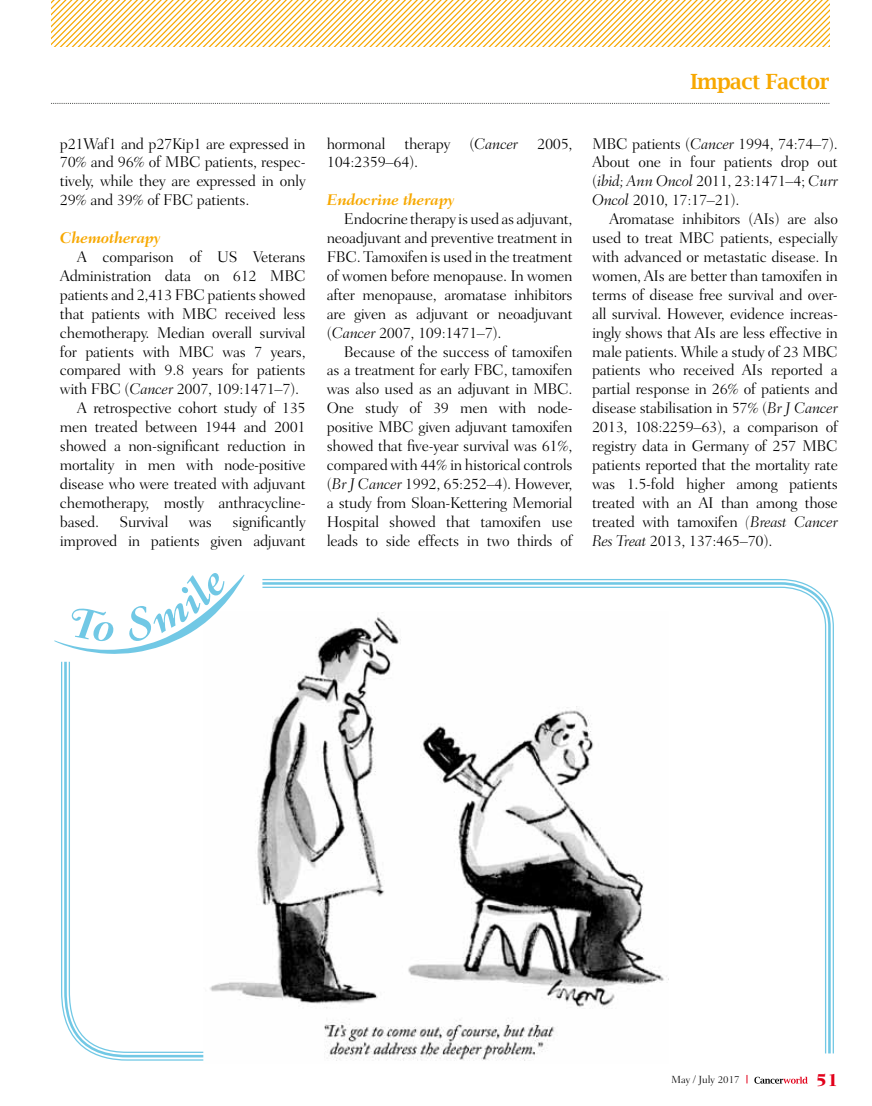
<style>
.page{position:relative;width:872px;height:1106px;background:#fff}
.page>*{position:absolute;margin:0;border:0;box-sizing:border-box;transform-origin:0 0}
.t1{font:600 21px "Lucida Bright";letter-spacing:-.025em;color:#f7a800}
.t2{font:800 18px "Fairfield LH";color:#e2001a}
.t3{font:300 15.75px/18.9px "Fairfield LH";letter-spacing:-.02em;color:#000;text-align:justify}
.t4{font:italic 700 15.75px "Fairfield LH";letter-spacing:-.02em;color:#f7a800}
.t5{font:300 10.5px "Fairfield LH";color:#000}
.s1{font-style:italic}
</style>
<div class="page">
<svg style="left:754px;top:1076px;width:53px;height:7px"></svg>
<svg style="left:51px;top:103px;width:778px;height:1px"></svg>
<svg style="left:51px;top:0;width:778px;height:47px"></svg>
<svg style="left:54px;top:573px;width:190px;height:81px"></svg>
<svg style="left:260px;top:581px;width:572px;height:475px"></svg>
<svg style="left:261px;top:586px;width:566px;height:468px"></svg>
<svg style="left:61px;top:661px;width:143px;height:400px"></svg>
<p class="t3" style="left:60px;top:134px;width:247px">p21Waf1 and p27Kip1 are expressed in 70% and 96% of MBC patients, respec&shy;tively, while they are expressed in only 29% and 39% of FBC patients.</p>
<p class="t4" style="left:60px;top:229px;width:102px">Chemotherapy</p>
<p class="t3" style="left:77px;top:247px;width:230px">A comparison of US Veterans</p>
<p class="t3" style="left:60px;top:266px;width:247px">Administration data on 612 MBC</p>
<p class="t3" style="left:60px;top:285px;width:247px">patients and 2,413 FBC patients showed</p>
<p class="t3" style="left:60px;top:304px;width:247px">that patients with MBC received less</p>
<p class="t3" style="left:60px;top:323px;width:247px">chemotherapy. Median overall survival</p>
<p class="t3" style="left:60px;top:342px;width:247px">for patients with MBC was 7 years,</p>
<p class="t3" style="left:60px;top:361px;width:247px">compared with 9.8 years for patients</p>
<p class="t3" style="left:60px;top:380px;width:241px">with FBC (<span class="s1">Cancer</span> 2007, 109:1471–7).</p>
<p class="t3" style="left:77px;top:399px;width:230px">A retrospective cohort study of 135</p>
<p class="t3" style="left:60px;top:417px;width:247px">men treated between 1944 and 2001</p>
<p class="t3" style="left:60px;top:436px;width:247px">showed a non-significant reduction in</p>
<p class="t3" style="left:60px;top:455px;width:247px">mortality in men with node-positive</p>
<p class="t3" style="left:60px;top:474px;width:247px">disease who were treated with adjuvant</p>
<p class="t3" style="left:60px;top:493px;width:247px">chemotherapy, mostly anthracycline-</p>
<p class="t3" style="left:60px;top:512px;width:41px">based.</p>
<p class="t3" style="left:120px;top:512px;width:50px">Survival</p>
<p class="t3" style="left:189px;top:512px;width:25px">was</p>
<p class="t3" style="left:60px;top:512px;width:247px;text-align:right">significantly<br>improved in patients given adjuvant</p>
<p class="t3" style="left:327px;top:134px;width:247px">hormonal therapy (<span class="s1">Cancer</span> 2005,<br>104:2359–64).</p>
<p class="t4" style="left:327px;top:191px;width:129px">Endocrine therapy</p>
<p class="t3" style="left:327px;top:210px;width:247px;text-indent:17px">Endocrine therapy is used as adjuvant, neoadjuvant and preventive treatment in FBC. Tamoxifen is used in the treatment of women before menopause. In women after menopause, aromatase inhibitors are given as adjuvant or neoadjuvant (<span class="s1">Cancer</span> 2007, 109:1471–7).</p>
<p class="t3" style="left:327px;top:342px;width:247px;text-indent:17px">Because of the success of tamoxifen as a treatment for early FBC, tamoxifen was also used as an adjuvant in MBC.<br>One study of 39 men with node&shy;positive MBC given adjuvant tamoxifen showed that five-year survival was 61%, compared with 44% in historical controls (<span class="s1">Br J Cancer</span> 1992, 65:252–4). However, a study from Sloan-Kettering Memorial Hospital showed that tamoxifen use leads to side effects in two thirds of</p>
<h1 class="t1" style="left:690px;top:70px;width:140px">Impact Factor</h1>
<p class="t3" style="left:592px;top:134px;width:247px">MBC patients (<span class="s1">Cancer</span> 1994, 74:74–7).<br>About one in four patients drop out (<span class="s1">ibid; Ann Oncol</span> 2011, 23:1471–4; <span class="s1">Curr Oncol</span> 2010, 17:17–21).</p>
<p class="t3" style="left:592px;top:210px;width:247px;text-indent:17px">Aromatase inhibitors (AIs) are also used to treat MBC patients, especially with advanced or metastatic disease. In women, AIs are better than tamoxifen in terms of disease free survival and over&shy;all survival. However, evidence increas&shy;ingly shows that AIs are less effective in male patients. While a study of 23 MBC patients who received AIs reported a partial response in 26% of patients and disease stabilisation in 57% (<span class="s1">Br J Cancer </span>2013, 108:2259–63), a comparison of registry data in Germany of 257 MBC patients reported that the mortality rate was 1.5-fold higher among patients treated with an AI than among those treated with tamoxifen <span class="s1">(Breast Cancer Res Treat</span> 2013, 137:465–70).</p>
<p class="t5" style="left:671px;top:1073px;width:70px">May / July 2017</p>
<p class="t2" style="left:815px;top:1069px;width:24px">51</p>
</div>
